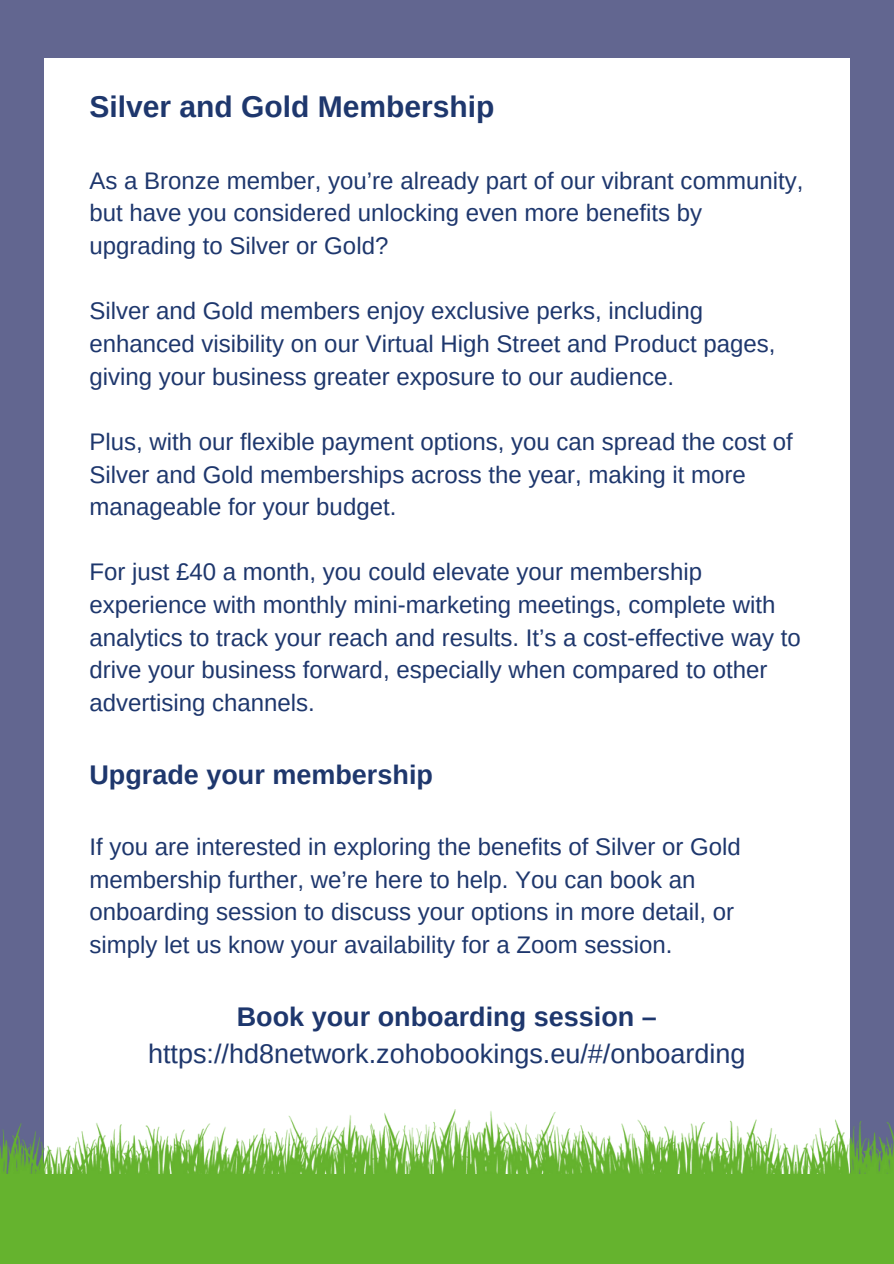
<style>
.page{position:relative;width:894px;height:1264px;background:#fff}
.page>*{position:absolute;margin:0;border:0;box-sizing:border-box;transform-origin:0 0}
.t1{font:700 30px "Arimo";color:#1e376d}
.t2{font:27px/37.2px "Arimo";color:#1e376d;text-align:center}
.t3{font:700 27px "Arimo";color:#1e376d}
.t4{font:24px/32.7px "Arimo";color:#1e376d}
.s1{font-weight:700}
</style>
<div class="page">
<div style="left:0;top:0;width:893px;height:1263px;background:#626690"></div>
<div style="left:44px;top:59px;width:805px;height:1128px;background:#fff"></div>
<img style="left:0;top:1109px;width:893px;height:65px">
<div style="left:0;top:1174px;width:893px;height:89px;background:#65b32e"></div>
<p class="t1" style="left:89px;top:90px;width:406px">Silver and Gold Membership</p>
<p class="t4" style="left:89px;top:164px;width:715px">As a Bronze member, you’re already part of our vibrant community, but have you considered unlocking even more benefits by upgrading to Silver or Gold?</p>
<p class="t4" style="left:89px;top:294px;width:687px">Silver and Gold members enjoy exclusive perks, including enhanced visibility on our Virtual High Street and Product pages, giving your business greater exposure to our audience.</p>
<p class="t4" style="left:89px;top:425px;width:704px">Plus, with our flexible payment options, you can spread the cost of<br>Silver and Gold memberships across the year, making it more manageable for your budget.</p>
<h1 class="t4" style="left:89px;top:555px;width:712px">For just £40 a month, you could elevate your membership experience with monthly mini-marketing meetings, complete with analytics to track your reach and results. It’s a cost-effective way to drive your business forward, especially when compared to other advertising channels.</h1>
<p class="t3" style="left:89px;top:759px;width:345px">Upgrade your membership</p>
<h2 class="t4" style="left:89px;top:830px;width:652px">If you are interested in exploring the benefits of Silver or Gold membership further, we’re here to help. You can book an onboarding session to discuss your options in more detail, or simply let us know your availability for a Zoom session.</h2>
<p class="t2" style="left:148px;top:998px;width:599px"><span class="s1">Book your onboarding session – </span>https://hd8network.zohobookings.eu/#/onboarding</p>
</div>
